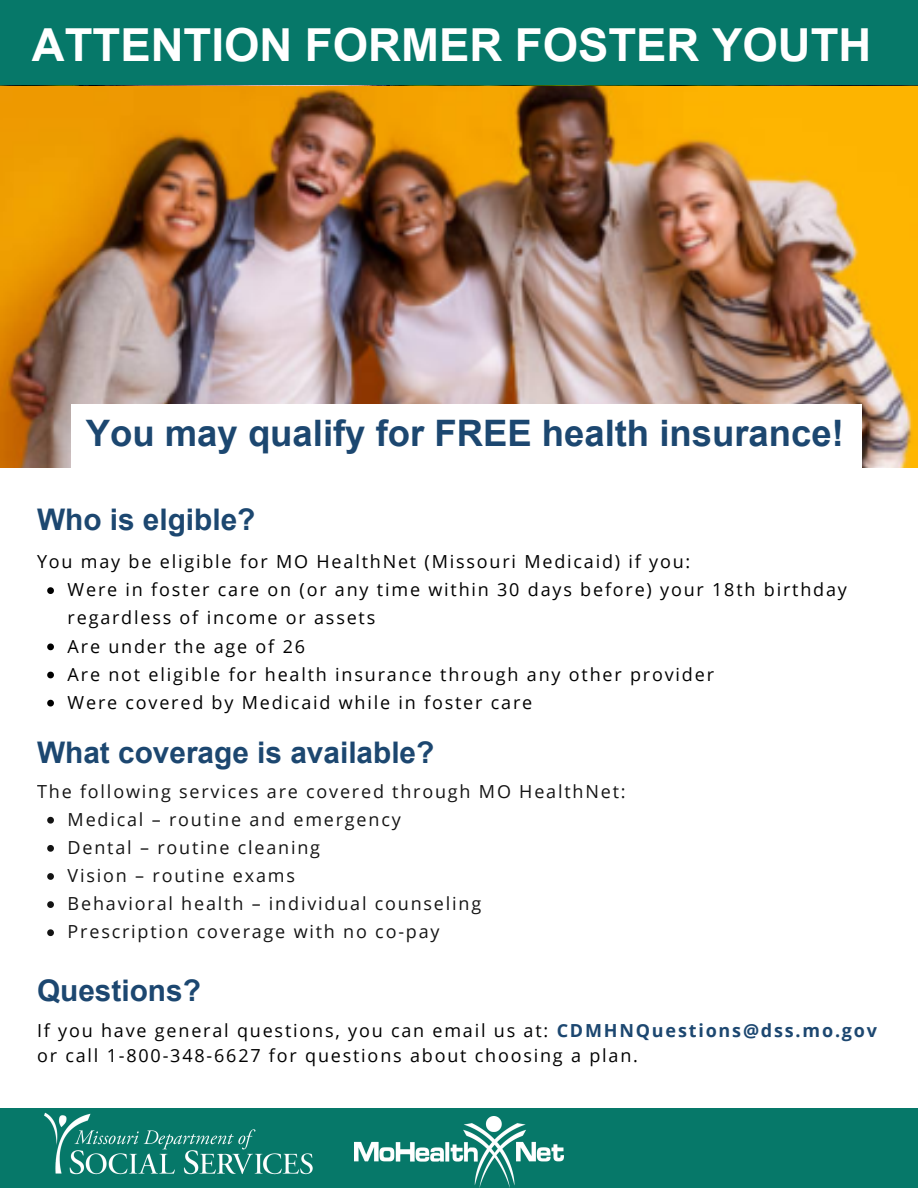
<style>
.page{position:relative;width:918px;height:1188px;background:#fff}
.page>*{position:absolute;margin:0;border:0;box-sizing:border-box;transform-origin:0 0}
.t1{font:700 45.6px "Arial";color:#fff}
.t2{font:700 36.45px "Arial";color:#1c4770}
.t3{font:700 29.85px "Arial";color:#1c4770}
.t4{font:18px/28.2px "Open Sans";letter-spacing:.1em;color:#000}
.s1{font-weight:700;color:#1c4770}
</style>
<div class="page">
<div style="left:0;top:0;width:918px;height:92px;background:#067869"></div>
<div style="left:0;top:1108px;width:918px;height:80px;background:#067869"></div>
<img style="left:354px;top:1117px;width:209px;height:71px">
<img style="left:44px;top:1112px;width:269px;height:63px">
<img style="left:0;top:86px;width:918px;height:382px">
<div style="left:72px;top:404px;width:790px;height:72px;background:#fff"></div>
<svg style="left:47px;top:587px;width:7px;height:7px"></svg>
<svg style="left:47px;top:644px;width:7px;height:6px"></svg>
<svg style="left:47px;top:672px;width:7px;height:6px"></svg>
<svg style="left:47px;top:700px;width:7px;height:7px"></svg>
<svg style="left:47px;top:817px;width:7px;height:7px"></svg>
<svg style="left:47px;top:845px;width:7px;height:7px"></svg>
<svg style="left:47px;top:873px;width:7px;height:7px"></svg>
<svg style="left:47px;top:901px;width:7px;height:7px"></svg>
<svg style="left:47px;top:929px;width:7px;height:7px"></svg>
<p class="t1" style="left:32px;top:20px;width:841px">ATTENTION FORMER FOSTER YOUTH</p>
<p class="t2" style="left:86px;top:413px;width:759px">You may qualify for FREE health insurance!</p>
<p class="t3" style="left:37px;top:503px;width:220px">Who is elgible?</p>
<p class="t4" style="left:37px;top:547px;width:655px">You may be eligible for MO HealthNet (Missouri Medicaid) if you:</p>
<p class="t4" style="left:68px;top:575px;width:781px">Were in foster care on (or any time within 30 days before) your 18th birthday regardless of income or assets</p>
<p class="t4" style="left:68px;top:631px;width:239px">Are under the age of 26</p>
<p class="t4" style="left:68px;top:660px;width:648px">Are not eligible for health insurance through any other provider</p>
<p class="t4" style="left:68px;top:688px;width:466px">Were covered by Medicaid while in foster care</p>
<p class="t3" style="left:37px;top:736px;width:399px">What coverage is available?</p>
<p class="t4" style="left:37px;top:777px;width:590px">The following services are covered through MO HealthNet:</p>
<p class="t4" style="left:68px;top:805px;width:415px">Medical – routine and emergency<br>Dental – routine cleaning<br>Vision – routine exams<br>Behavioral health – individual counseling<br>Prescription coverage with no co-pay</p>
<p class="t3" style="left:37px;top:974px;width:165px">Questions?</p>
<p class="t4" style="left:37px;top:1018px;width:842px;line-height:24.8px">If you have general questions, you can email us at: <span class="s1">CDMHNQuestions@dss.mo.gov </span>or call 1-800-348-6627 for questions about choosing a plan.</p>
</div>
